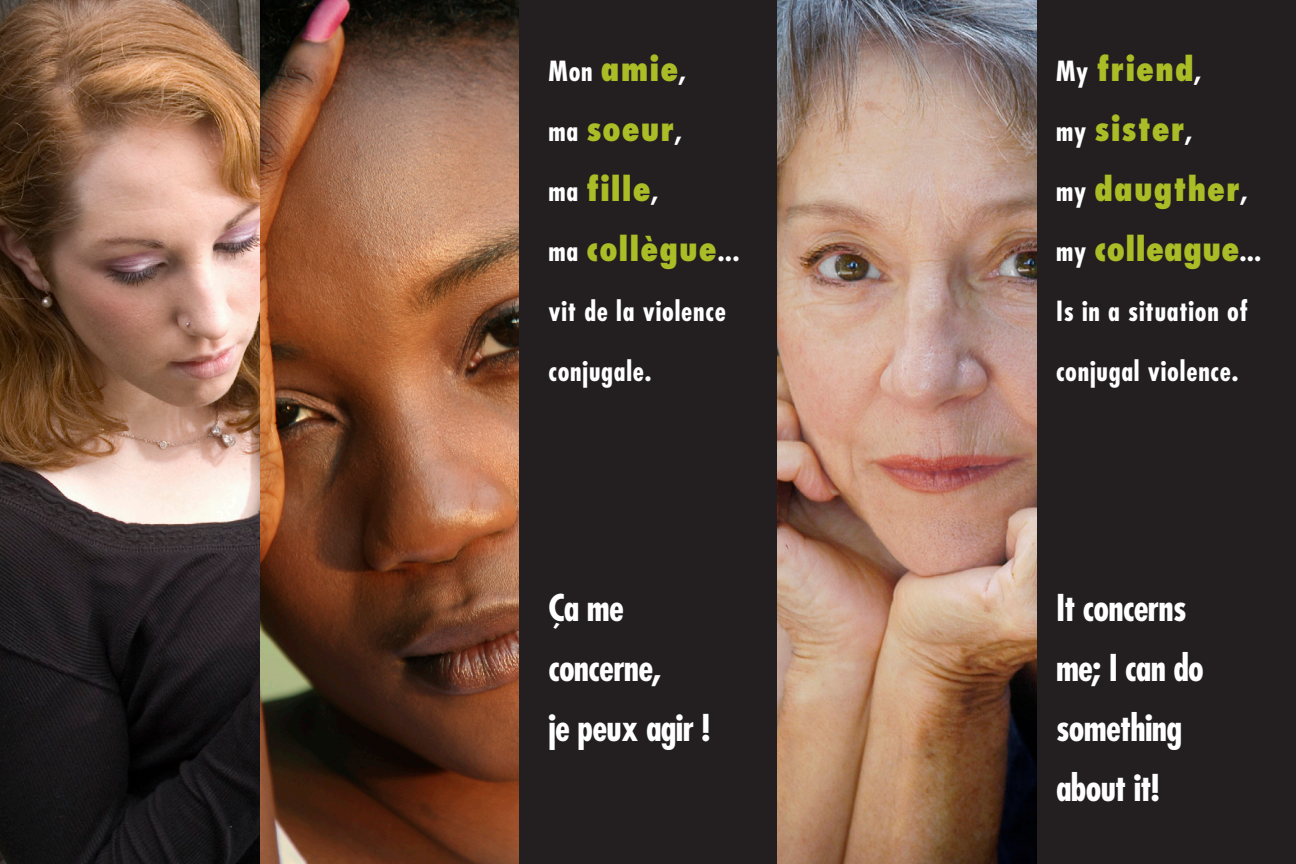
<style>
.page{position:relative;width:1296px;height:864px;background:#fff}
.page>*{position:absolute;margin:0;border:0;box-sizing:border-box;transform-origin:0 0}
.t1{font:700 condensed 36px/60px "Futura";letter-spacing:-.02em;color:#fff}
.t2{font:800 condensed 33px/60px "Futura";letter-spacing:.03em;color:#aabd26}
.t3{font:700 condensed 27px "Futura";letter-spacing:.03em;color:#fff}
.s1{font-weight:800;font-size:33px;color:#aabd26}
.s2{font-weight:700;font-size:27px;color:#fff}
</style>
<div class="page">
<div style="left:508px;top:0;width:284px;height:864px;background:#231f20"></div>
<div style="left:1037px;top:0;width:259px;height:864px;background:#231f20"></div>
<img style="left:0;top:0;width:518px;height:864px">
<img style="left:778px;top:0;width:259px;height:864px">
<p class="t3" style="left:548px;top:54px;width:139px">Mon <span class="s1">amie</span>,</p>
<p class="t2" style="left:548px;top:99px;width:192px"><span class="s2">ma</span> soeur<span class="s2">,<br>ma</span> fille<span class="s2">,<br>ma</span> collègue<span class="s2">...</span></p>
<p class="t3" style="left:548px;top:294px;width:179px">vit de la violence</p>
<p class="t3" style="left:548px;top:354px;width:105px">conjugale.</p>
<p class="t1" style="left:548px;top:578px;width:77px">Ça me</p>
<p class="t1" style="left:548px;top:638px;width:163px">concerne,<br>je peux agir !</p>
<p class="t2" style="left:1056px;top:39px;width:207px"><span class="s2">My</span> friend<span class="s2">,<br>my</span> sister<span class="s2">,<br>my</span> daugther<span class="s2">, my</span> colleague<span class="s2">...</span></p>
<p class="t3" style="left:1056px;top:294px;width:193px">Is in a situation of</p>
<p class="t3" style="left:1056px;top:354px;width:184px">conjugal violence.</p>
<p class="t1" style="left:1056px;top:578px;width:149px">It concerns me; I can do something about it!</p>
</div>
